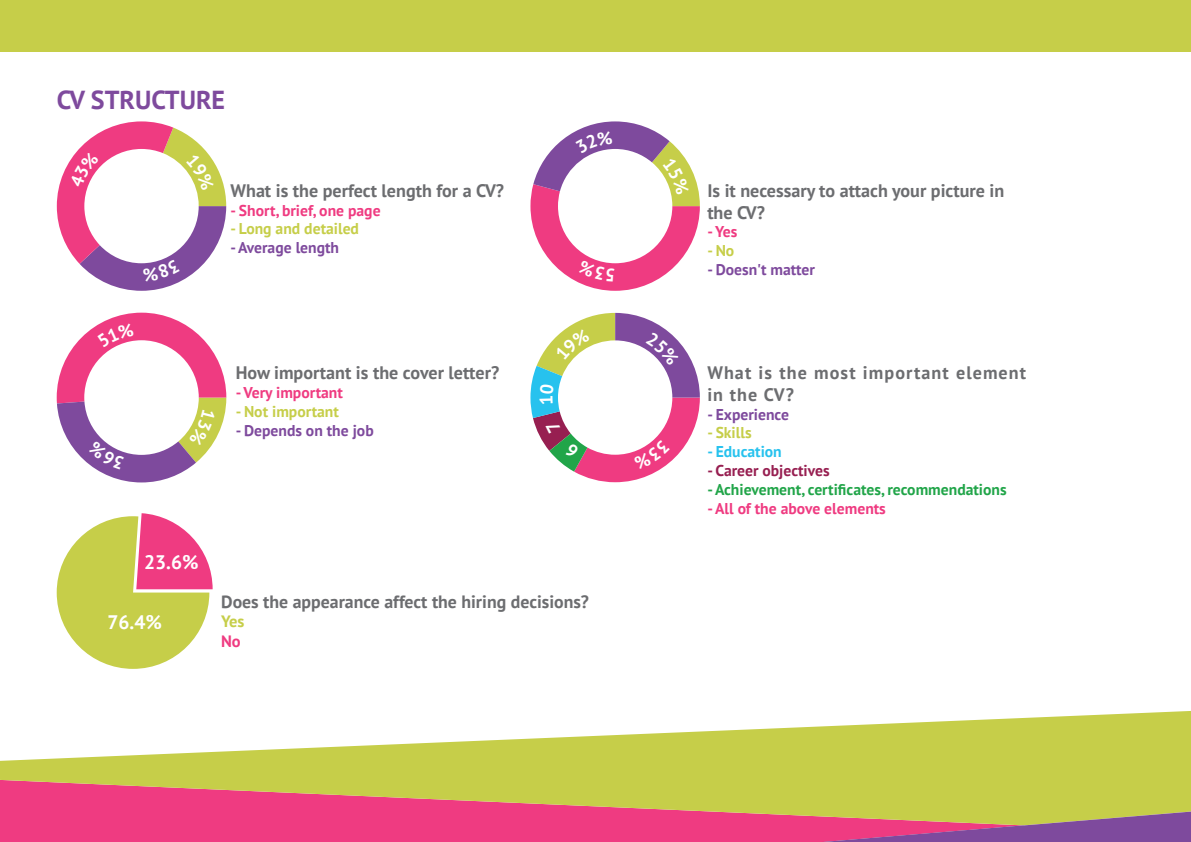
<style>
.page{position:relative;width:1191px;height:842px;background:#fff}
.page>*{position:absolute;margin:0;border:0;box-sizing:border-box;transform-origin:0 0}
.t1{font:700 26px "PT Sans";color:#7e4a9d}
.t2{font:700 19.6px "PT Sans";color:#fff}
.t3{font:700 18px/21.6px "PT Sans";color:#6c6d70}
.t4{font:700 18px/21.6px "PT Sans";letter-spacing:.06em;color:#6c6d70}
.t5{font:700 17.8px "PT Sans";color:#6c6d70}
.t6{font:700 16.4px "PT Sans";color:#c6ce49}
.t7{font:700 16.4px "PT Sans";color:#ef3b81}
.t8{font:700 15.6px "PT Sans";color:#ef3b81}
.t9{font:700 15.6px "PT Sans";color:#7e4a9d}
.t10{font:700 15.6px "PT Sans";color:#21a549}
.t11{font:700 15.6px "PT Sans";color:#c6ce49}
.t12{font:700 15.6px "PT Sans";color:#971f51}
.t13{font:700 15.6px "PT Sans";color:#27c2ee}
</style>
<div class="page">
<div style="left:0;top:825px;width:529px;height:17px;background:#ef3b81"></div>
<div style="left:0;top:0;width:1191px;height:51px;background:#c6ce49"></div>
<svg style="left:0;top:711px;width:1191px;height:114px;fill:#c6ce49"></svg>
<svg style="left:529px;top:809px;width:662px;height:33px;background:#c95e7d"></svg>
<div style="left:57px;top:516px;width:152px;height:153px;background:#c6ce49;border-radius:76px"></div>
<svg style="left:136px;top:513px;width:77px;height:76px"></svg>
<svg style="left:530px;top:121px;width:170px;height:170px"></svg>
<svg style="left:530px;top:313px;width:170px;height:169px"></svg>
<svg style="left:57px;top:121px;width:169px;height:170px"></svg>
<svg style="left:57px;top:313px;width:169px;height:169px"></svg>
<h1 class="t1" style="left:57px;top:82px;width:170px">CV STRUCTURE</h1>
<p class="t3" style="left:230px;top:179px;width:275px">What is the perfect length for a CV?</p>
<p class="t8" style="left:230px;top:200px;width:152px">- Short, brief, one page</p>
<p class="t11" style="left:230px;top:219px;width:130px">- Long and detailed</p>
<p class="t9" style="left:230px;top:237px;width:110px">- Average length</p>
<p class="t3" style="left:236px;top:362px;width:265px">How important is the cover letter?</p>
<p class="t8" style="left:236px;top:382px;width:109px">- Very important</p>
<p class="t11" style="left:236px;top:401px;width:105px">- Not important</p>
<p class="t9" style="left:236px;top:420px;width:139px">- Depends on the job</p>
<p class="t2" style="left:144px;top:549px;width:56px">23.6%</p>
<p class="t2" style="left:107px;top:609px;width:56px">76.4%</p>
<p class="t5" style="left:221px;top:590px;width:369px">Does the appearance affect the hiring decisions?</p>
<p class="t6" style="left:221px;top:611px;width:25px">Yes</p>
<p class="t7" style="left:221px;top:630px;width:21px">No</p>
<p class="t3" style="left:707px;top:179px;width:298px">Is it necessary to attach your picture in the CV?</p>
<p class="t8" style="left:707px;top:221px;width:31px">- Yes</p>
<p class="t11" style="left:707px;top:240px;width:28px">- No</p>
<p class="t9" style="left:707px;top:259px;width:109px">- Doesn't matter</p>
<p class="t4" style="left:707px;top:362px;width:320px">What is the most important element in the CV?</p>
<p class="t9" style="left:707px;top:404px;width:83px">- Experience</p>
<p class="t11" style="left:707px;top:423px;width:46px">- Skills</p>
<p class="t13" style="left:707px;top:441px;width:76px">- Education</p>
<p class="t12" style="left:707px;top:460px;width:124px">- Career objectives</p>
<p class="t10" style="left:707px;top:479px;width:301px">- Achievement, certificates, recommendations</p>
<p class="t8" style="left:707px;top:498px;width:180px">- All of the above elements</p>
</div>
